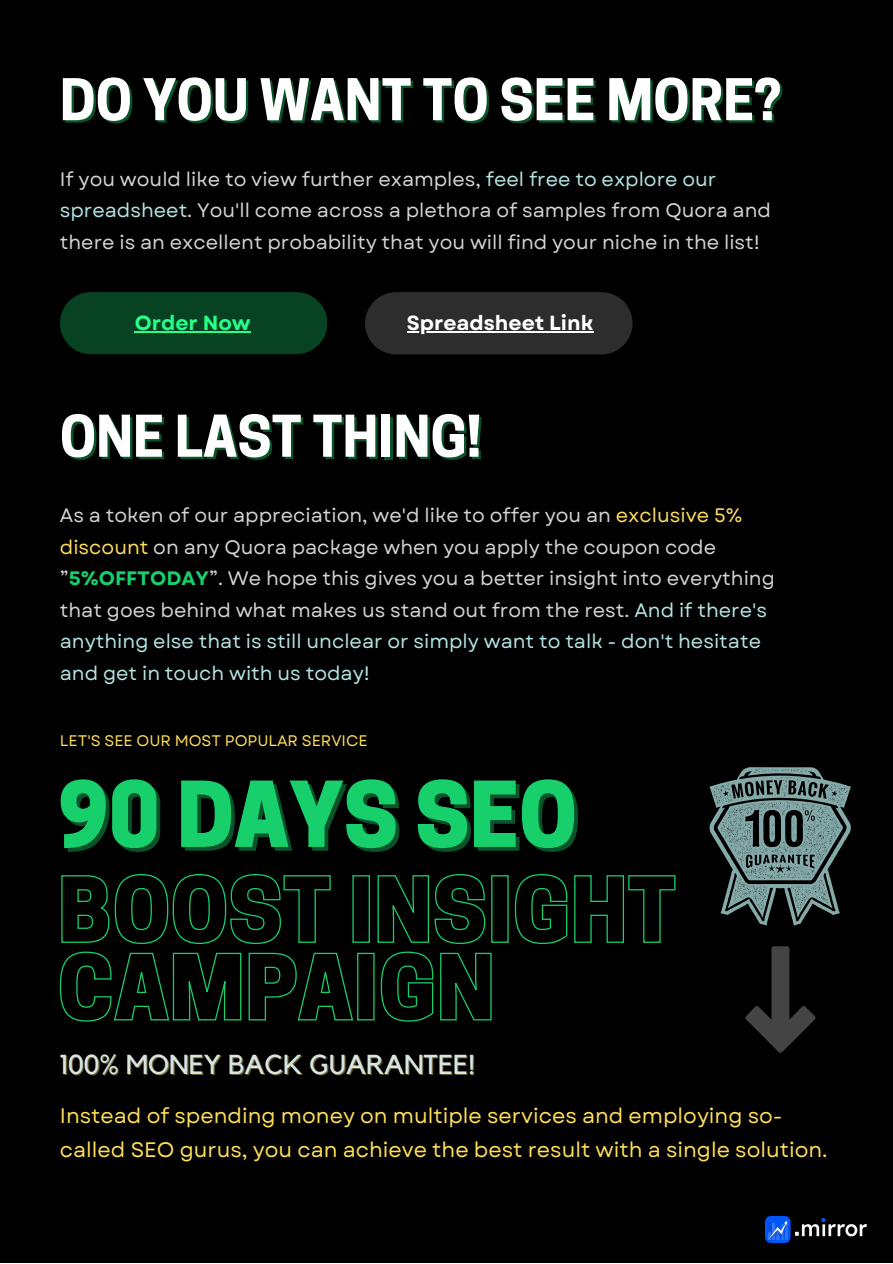
<style>
.page{position:relative;width:893px;height:1264px;background:#fff}
.page>*{position:absolute;margin:0;border:0;box-sizing:border-box;transform-origin:0 0}
.t1{font:800 85.05px "Cooper Hewitt";color:#18d06b}
.t2{font:700 54px "Cooper Hewitt";color:#fff}
.t3{font:27.3px "Kollektif";color:#d6e5e5}
.t4{font:21px/33.8px "Garet";color:#ffde59}
.t5{font:700 20.4px "Garet";color:#fff}
.t6{font:700 20.4px "Garet";color:#26ff88}
.t7{font:19.5px/31.5px "Garet";color:#d4d4d4}
.t8{font:15.3px "Garet";color:#ffde59}
.s1{color:#b2e5e4}
.s2{color:#ffdc5d}
.s3{font-weight:700;color:#18d06b}
</style>
<div class="page">
<div style="left:0;top:0;width:892px;height:1262px;background:#000"></div>
<div style="left:60px;top:292px;width:267px;height:62px;background:#074322;border-radius:31px"></div>
<svg style="left:61px;top:874px;width:615px;height:70px"></svg>
<svg style="left:59px;top:951px;width:433px;height:71px"></svg>
<svg style="left:745px;top:946px;width:70px;height:106px"></svg>
<svg style="left:709px;top:767px;width:141px;height:158px"></svg>
<hr style="left:135px;top:331px;width:116px;height:1px;background:#26ff88">
<div style="left:365px;top:292px;width:267px;height:62px;background:#2d2d2d"></div>
<hr style="left:406px;top:331px;width:187px;height:1px;background:#fff">
<img style="left:765px;top:1216px;width:101px;height:26px">
<h2 class="t2" style="left:60px;top:80px;width:722px">DO YOU WANT TO SEE MORE?</h2>
<p class="t7" style="left:60px;top:163px;width:712px">If you would like to view further examples, <span class="s1">feel free to explore our spreadsheet</span>. You'll come across a plethora of samples from Quora and there is an excellent probability that you will find your niche in the list!</p>
<p class="t6" style="left:135px;top:308px;width:118px">Order Now</p>
<p class="t5" style="left:406px;top:308px;width:188px">Spreadsheet Link</p>
<h2 class="t2" style="left:60px;top:416px;width:423px">ONE LAST THING!</h2>
<p class="t7" style="left:60px;top:499px;width:716px">As a token of our appreciation, we'd like to offer you an <span class="s2">exclusive 5% discount</span> on any Quora package when you apply the coupon code ”<span class="s3">5%OFFTODAY</span>”. We hope this gives you a better insight into everything that goes behind what makes us stand out from the rest. <span class="s1">And if there's anything else that is still unclear or simply want to talk - don't hesitate and get in touch with us today!</span></p>
<p class="t8" style="left:60px;top:729px;width:309px">LET'S SEE OUR MOST POPULAR SERVICE</p>
<h1 class="t1" style="left:58px;top:783px;width:520px">90 DAYS SEO</h1>
<h3 class="t3" style="left:60px;top:1051px;width:416px">100% MONEY BACK GUARANTEE!</h3>
<p class="t4" style="left:60px;top:1099px;width:769px">Instead of spending money on multiple services and employing so&shy;called SEO gurus, you can achieve the best result with a single solution.</p>
</div>
